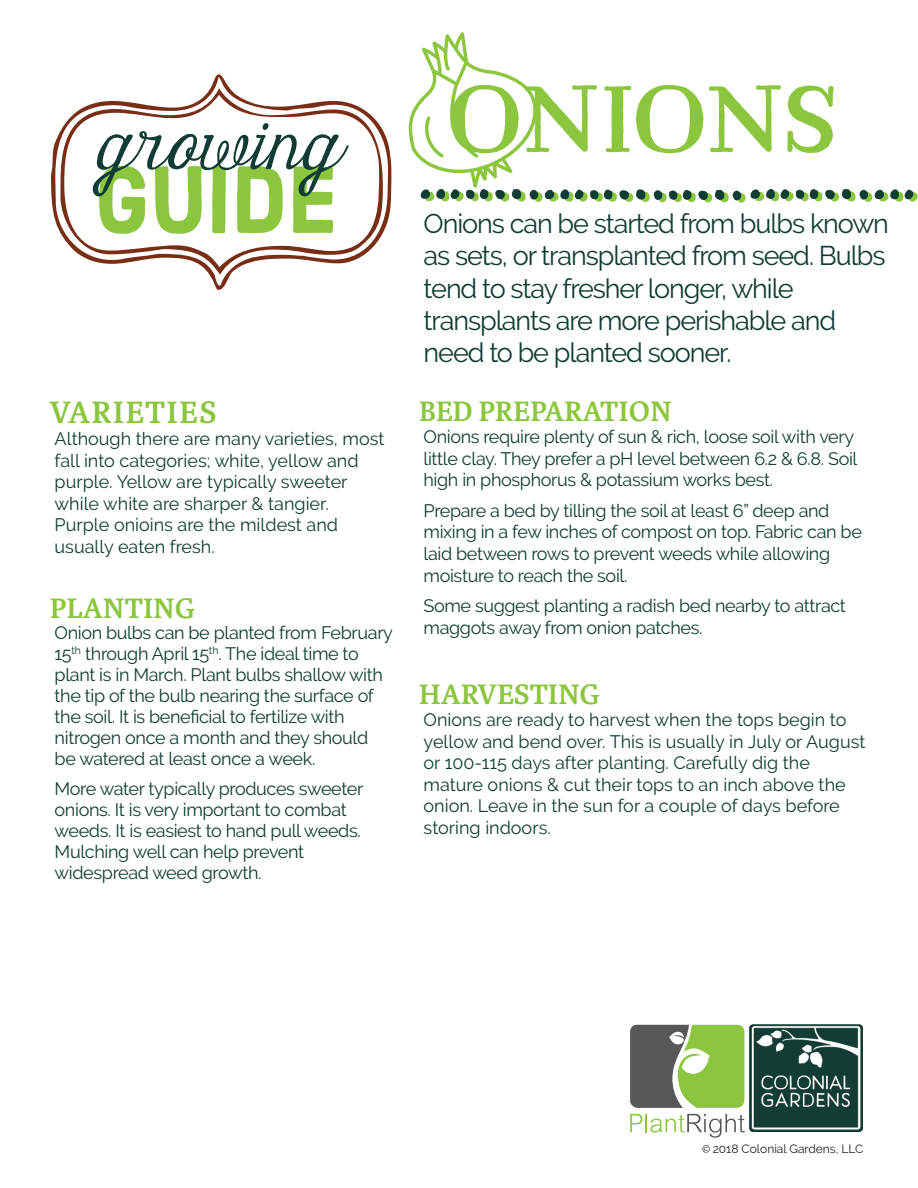
<style>
.page{position:relative;width:918px;height:1188px;background:#fff}
.page>*{position:absolute;margin:0;border:0;box-sizing:border-box;transform-origin:0 0}
.t1{font:91.5px "Harman Slab";letter-spacing:-.02em;color:#8bc63e}
.t2{font:700 33px "Karmina";letter-spacing:.04em;color:#8bc63e}
.t3{font:700 30px "Karmina";color:#8bc63e}
.t4{font:27px/32.4px "Raleway";letter-spacing:-.04em;color:#103c34}
.t5{font:18px/21px "Raleway";letter-spacing:-.02em;color:#103c34}
.t6{font:18px/21.6px "Raleway";color:#103c34}
.t7{font:12px "Raleway";color:#231f20}
.s1{font-family:"Myriad Pro"}
</style>
<div class="page">
<svg style="left:630px;top:1114px;width:115px;height:24px"></svg>
<svg style="left:630px;top:1025px;width:115px;height:83px;background:#84a061"></svg>
<img style="left:750px;top:1024px;width:113px;height:107px">
<svg style="left:51px;top:74px;width:340px;height:216px"></svg>
<svg style="left:93px;top:123px;width:256px;height:111px"></svg>
<svg style="left:408px;top:32px;width:510px;height:171px"></svg>
<h2 class="t2" style="left:49px;top:394px;width:169px">VARIETIES</h2>
<p class="t6" style="left:55px;top:428px;width:331px">Although there are many varieties, most fall into categories; white, yellow and purple. Yellow are typically sweeter while white are sharper &amp; tangier.<br>Purple onioins are the mildest and usually eaten fresh.</p>
<h3 class="t3" style="left:50px;top:591px;width:147px">PLANTING</h3>
<p class="t5" style="left:55px;top:622px;width:340px">Onion bulbs can be planted from February 15<sup>th</sup> through April 15<sup>th</sup>. The ideal time to plant is in March. Plant bulbs shallow with the tip of the bulb nearing the surface of the soil. It is beneficial to fertilize with nitrogen once a month and they should be watered at least once a week.</p>
<p class="t5" style="left:55px;top:778px;width:310px">More water typically produces sweeter onions. It is very important to combat weeds. It is easiest to hand pull weeds.<br>Mulching well can help prevent widespread weed growth.</p>
<h1 class="t1" style="left:448px;top:64px;width:393px">ONIONS</h1>
<h3 class="t4" style="left:424px;top:207px;width:467px">Onions can be started from bulbs known as sets, or transplanted from seed. Bulbs tend to stay fresher longer, while transplants are more perishable and need to be planted sooner.</h3>
<h3 class="t3" style="left:419px;top:395px;width:255px">BED PREPARATION</h3>
<p class="t5" style="left:424px;top:426px;width:435px;line-height:21.6px">Onions require plenty of sun &amp; rich, loose soil with very little clay. They prefer a pH level between 6.2 &amp; 6.8. Soil high in phosphorus &amp; potassium works best.</p>
<p class="t5" style="left:424px;top:500px;width:440px;line-height:21.6px">Prepare a bed by tilling the soil at least 6” deep and mixing in a few inches of compost on top. Fabric can be laid between rows to prevent weeds while allowing moisture to reach the soil.</p>
<p class="t5" style="left:424px;top:595px;width:424px;line-height:21.6px">Some suggest planting a radish bed nearby to attract maggots away from onion patches.</p>
<h3 class="t3" style="left:419px;top:678px;width:183px">HARVESTING</h3>
<p class="t6" style="left:424px;top:709px;width:443px">Onions are ready to harvest when the tops begin to yellow and bend over. This is usually in July or August or 100-115 days after planting. Carefully dig the mature onions &amp; cut their tops to an inch above the onion. Leave in the sun for a couple of days before storing indoors.</p>
<p class="t7" style="left:702px;top:1142px;width:163px"><span class="s1">©</span> 2018 Colonial Gardens, LLC</p>
</div>
